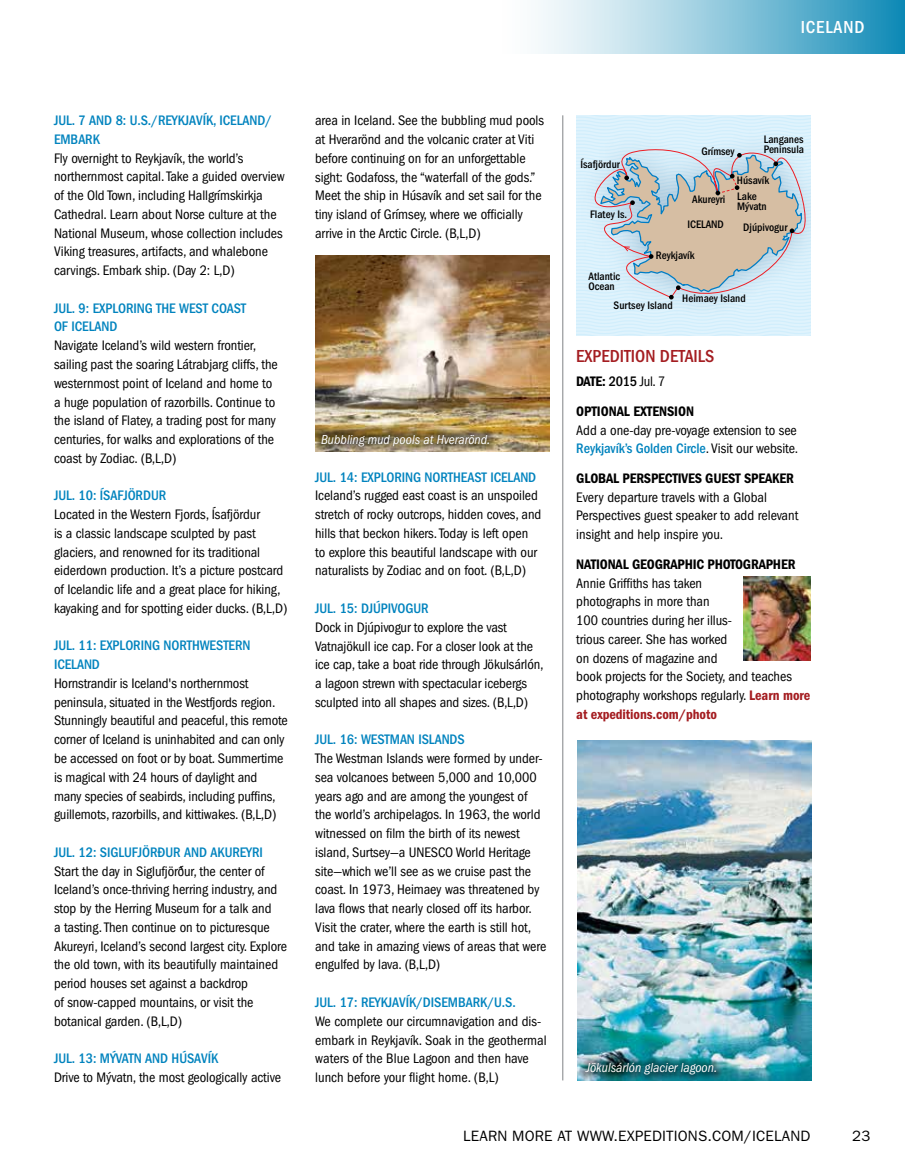
<style>
.page{position:relative;width:905px;height:1175px;background:#fff}
.page>*{position:absolute;margin:0;border:0;box-sizing:border-box;transform-origin:0 0}
.t1{font:500 condensed 18px "ITC Franklin Gothic Std";color:#a41d21}
.t2{font:500 condensed 18px "ITC Franklin Gothic Std";letter-spacing:.045em;color:#fff}
.t3{font:15px "ITC Franklin Gothic Std";letter-spacing:.01em;color:#000}
.t4{font:condensed 14.25px/18.8px "ITC Franklin Gothic Std";letter-spacing:-.005em;color:#000}
.t5{font:500 condensed 14.25px/18.8px "ITC Franklin Gothic Std";letter-spacing:-.005em;color:#0083be}
.t6{font:14.25px/29.5px "ITC Franklin Gothic Std Dm Cd";letter-spacing:-.01em;color:#000}
.t7{font:14.25px "ITC Franklin Gothic Std Dm Cd";letter-spacing:-.005em;color:#a41d21}
.t8{font:italic condensed 13.5px "ITC Franklin Gothic Std";color:#fff}
.t9{font:500 condensed 11.25px/9.8px "ITC Franklin Gothic Std";color:#000}
.s1{font-family:"ITC Franklin Gothic Std";font-weight:500;font-stretch:condensed}
.s2{font-family:"ITC Franklin Gothic Std";font-stretch:condensed}
.s3{font-weight:500;color:#0083be}
.s4{font-family:"ITC Franklin Gothic Std Dm Cd";font-stretch:normal;color:#a41d21}
</style>
<div class="page">
<div style="left:500px;top:0;width:404px;height:54px;background:linear-gradient(to right,#fff,#1b90ba)"></div>
<hr style="left:562px;top:115px;width:1px;height:965px;background:#808285">
<svg style="left:562px;top:131px;width:249px;height:178px"></svg>
<svg style="left:576px;top:115px;width:234px;height:221px;background:#ced8db"></svg>
<img style="left:315px;top:256px;width:234px;height:196px">
<img style="left:577px;top:740px;width:234px;height:340px">
<div style="left:314px;top:428px;width:181px;height:25px;background:#000;opacity:.86"></div>
<div style="left:579px;top:1056px;width:143px;height:25px;background:#000;opacity:.86"></div>
<img style="left:743px;top:576px;width:67px;height:84px">
<p class="t2" style="left:800px;top:17px;width:65px">ICELAND</p>
<p class="t5" style="left:54px;top:111px;width:219px">JUL. 7 AND 8: U.S./REYKJAVÍK, ICELAND/<br>EMBARK</p>
<p class="t4" style="left:54px;top:149px;width:232px">Fly overnight to Reykjavík, the world’s northernmost capital. Take a guided overview of the Old Town, including Hallgrímskirkja Cathedral. Learn about Norse culture at the National Museum, whose collection includes Viking treasures, artifacts, and whalebone carvings. Embark ship. (Day 2: L,D)</p>
<p class="t5" style="left:54px;top:299px;width:194px">JUL. 9: EXPLORING THE WEST COAST<br>OF ICELAND</p>
<p class="t4" style="left:54px;top:336px;width:225px">Navigate Iceland’s wild western frontier, sailing past the soaring Látrabjarg cliffs, the westernmost point of Iceland and home to a huge population of razorbills. Continue to the island of Flatey, a trading post for many centuries, for walks and explorations of the coast by Zodiac. (B,L,D)</p>
<p class="t5" style="left:54px;top:486px;width:114px">JUL. 10: ÍSAFJÖRDUR</p>
<p class="t4" style="left:54px;top:505px;width:235px">Located in the Western Fjords, Ísafjördur<br>is a classic landscape sculpted by past glaciers, and renowned for its traditional eiderdown production. It’s a picture postcard of Icelandic life and a great place for hiking, kayaking and for spotting eider ducks. (B,L,D)</p>
<p class="t5" style="left:54px;top:636px;width:198px">JUL. 11: EXPLORING NORTHWESTERN<br>ICELAND</p>
<p class="t4" style="left:54px;top:674px;width:235px">Hornstrandir is Iceland's northernmost peninsula, situated in the Westfjords region.<br>Stunningly beautiful and peaceful, this remote corner of Iceland is uninhabited and can only be accessed on foot or by boat. Summertime is magical with 24 hours of daylight and many species of seabirds, including puffins, guillemots, razorbills, and kittiwakes. (B,L,D)</p>
<p class="t5" style="left:54px;top:842px;width:210px">JUL. 12: SIGLUFJÖRÐUR AND AKUREYRI</p>
<p class="t4" style="left:54px;top:861px;width:234px">Start the day in Siglufjörður, the center of Iceland’s once-thriving herring industry, and stop by the Herring Museum for a talk and<br>a tasting. Then continue on to picturesque Akureyri, Iceland’s second largest city. Explore the old town, with its beautifully maintained period houses set against a backdrop<br>of snow-capped mountains, or visit the botanical garden. (B,L,D)</p>
<p class="t5" style="left:54px;top:1049px;width:166px">JUL. 13: MÝVATN AND HÚSAVÍK</p>
<p class="t4" style="left:54px;top:1068px;width:228px">Drive to Mývatn, the most geologically active</p>
<p class="t4" style="left:315px;top:111px;width:230px">area in Iceland. See the bubbling mud pools at Hverarönd and the volcanic crater at Viti before continuing on for an unforgettable sight: Godafoss, the “waterfall of the gods.” Meet the ship in Húsavík and set sail for the tiny island of Grímsey, where we officially arrive in the Arctic Circle. (B,L,D)</p>
<p class="t8" style="left:321px;top:432px;width:171px">Bubbling mud pools at Hverarönd.</p>
<p class="t5" style="left:315px;top:467px;width:223px">JUL. 14: EXPLORING NORTHEAST ICELAND</p>
<p class="t4" style="left:315px;top:486px;width:228px">Iceland’s rugged east coast is an unspoiled stretch of rocky outcrops, hidden coves, and hills that beckon hikers. Today is left open to explore this beautiful landscape with our naturalists by Zodiac and on foot. (B,L,D)</p>
<p class="t5" style="left:315px;top:599px;width:115px">JUL. 15: DJÚPIVOGUR</p>
<p class="t4" style="left:315px;top:618px;width:230px">Dock in Djúpivogur to explore the vast Vatnajökull ice cap. For a closer look at the ice cap, take a boat ride through Jökulsárlón, a lagoon strewn with spectacular icebergs sculpted into all shapes and sizes. (B,L,D)</p>
<p class="t5" style="left:315px;top:730px;width:151px">JUL. 16: WESTMAN ISLANDS</p>
<p class="t4" style="left:315px;top:749px;width:233px">The Westman Islands were formed by under&shy;sea volcanoes between 5,000 and 10,000 years ago and are among the youngest of the world’s archipelagos. In 1963, the world witnessed on film the birth of its newest island, Surtsey—a UNESCO World Heritage site—which we’ll see as we cruise past the coast. In 1973, Heimaey was threatened by lava flows that nearly closed off its harbor.<br>Visit the crater, where the earth is still hot, and take in amazing views of areas that were engulfed by lava. (B,L,D)</p>
<p class="t5" style="left:315px;top:993px;width:202px">JUL. 17: REYKJAVÍK/DISEMBARK/U.S.</p>
<p class="t4" style="left:315px;top:1011px;width:233px">We complete our circumnavigation and dis&shy;embark in Reykjavík. Soak in the geothermal waters of the Blue Lagoon and then have lunch before your flight home. (B,L)</p>
<p class="t9" style="left:580px;top:160px;width:41px">Ísafjördur</p>
<p class="t9" style="left:590px;top:209px;width:39px">Flatey Is.</p>
<p class="t9" style="left:588px;top:271px;width:33px">Atlantic<br>Ocean</p>
<p class="t9" style="left:763px;top:135px;width:42px">Langanes<br>Peninsula</p>
<p class="t9" style="left:737px;top:191px;width:31px">Lake<br>Mývatn</p>
<p class="t9" style="left:701px;top:146px;width:35px">Grímsey</p>
<p class="t9" style="left:737px;top:175px;width:34px">Húsavík</p>
<p class="t9" style="left:692px;top:194px;width:35px">Akureyri</p>
<p class="t9" style="left:687px;top:219px;width:38px">ICELAND</p>
<p class="t9" style="left:655px;top:251px;width:40px">Reykjavík</p>
<p class="t9" style="left:743px;top:223px;width:46px">Djúpivogur</p>
<p class="t9" style="left:613px;top:300px;width:61px">Surtsey Island</p>
<p class="t9" style="left:682px;top:293px;width:65px">Heimaey Island</p>
<p class="t1" style="left:576px;top:346px;width:140px">EXPEDITION DETAILS</p>
<p class="t6" style="left:576px;top:367px;width:119px">DATE: <span class="s1">2015</span> <span class="s2">Jul. 7<br></span>OPTIONAL EXTENSION</p>
<p class="t4" style="left:576px;top:420px;width:223px">Add a one-day pre-voyage extension to see<br><span class="s3">Reykjavík’s Golden Circle</span>. Visit our website.</p>
<p class="t6" style="left:576px;top:463px;width:219px">GLOBAL PERSPECTIVES GUEST SPEAKER</p>
<p class="t4" style="left:576px;top:488px;width:223px">Every departure travels with a Global<br>Perspectives guest speaker to add relevant insight and help inspire you.</p>
<p class="t6" style="left:576px;top:549px;width:221px">NATIONAL GEOGRAPHIC PHOTOGRAPHER</p>
<p class="t4" style="left:576px;top:573px;width:235px">Annie Griffiths has taken<br>photographs in more than<br>100 countries during her illus-<br>trious career. She has worked<br>on dozens of magazine and<br>book projects for the Society, and teaches photography workshops regularly. <span class="s4">Learn more</span></p>
<p class="t7" style="left:576px;top:706px;width:142px">at expeditions.com/photo</p>
<p class="t8" style="left:586px;top:1060px;width:133px">Jökulsárlón glacier lagoon.</p>
<p class="t3" style="left:463px;top:1127px;width:348px">LEARN MORE AT WWW.EXPEDITIONS.COM/ICELAND</p>
<p class="t3" style="left:852px;top:1127px;width:20px">23</p>
</div>
